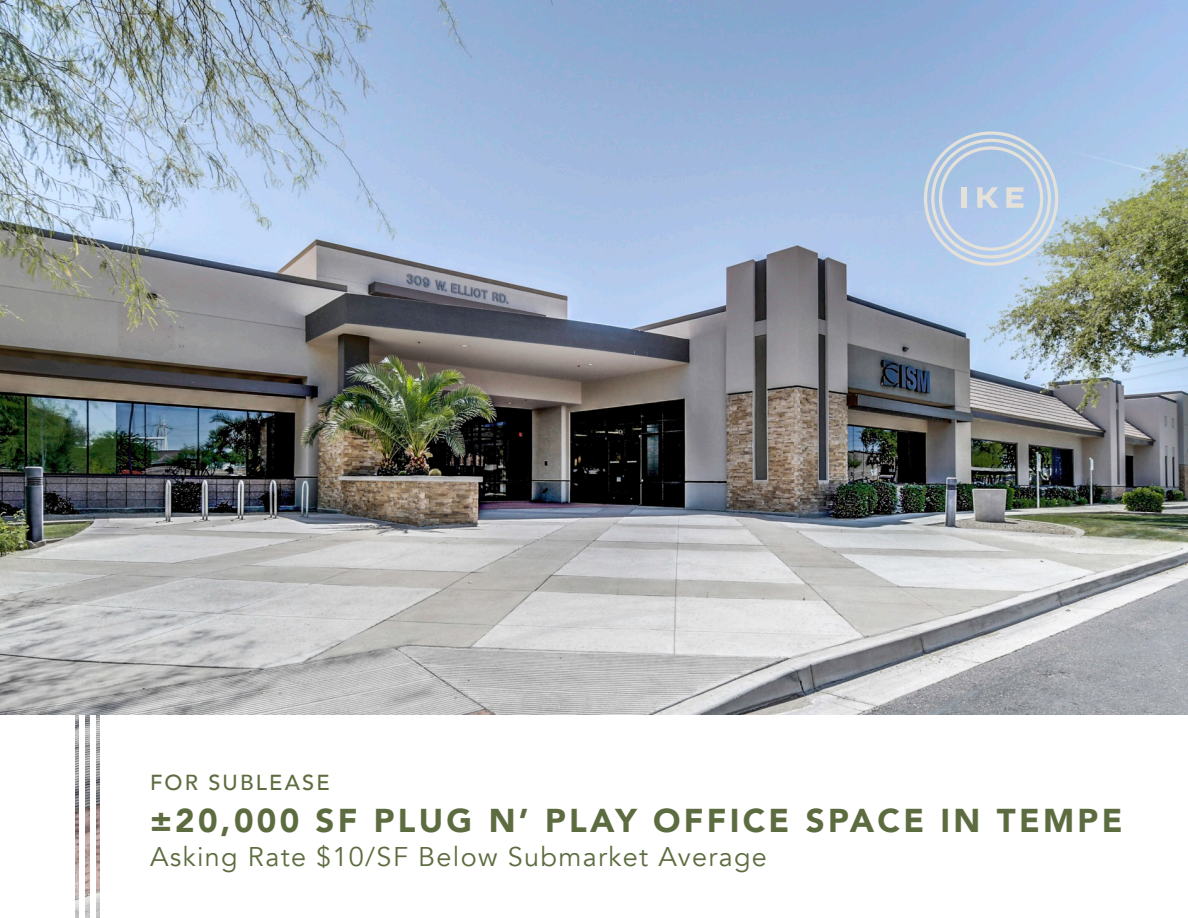
<style>
.page{position:relative;width:1188px;height:918px;background:#fff}
.page>*{position:absolute;margin:0;border:0;box-sizing:border-box;transform-origin:0 0}
.t1{font:900 33px "Avenir";letter-spacing:.1em;color:#5d6c40}
.t2{font:27px "Avenir";letter-spacing:.05em;color:#5d6c40}
.t3{font:500 21.75px "Avenir";letter-spacing:.1em;color:#5d6c40}
</style>
<div class="page">
<img style="left:0;top:0;width:1188px;height:918px">
<div style="left:101px;top:716px;width:1087px;height:202px;background:#fff"></div>
<div style="left:90px;top:716px;width:5px;height:202px;background:#fff"></div>
<div style="left:79px;top:716px;width:6px;height:202px;background:#fff"></div>
<div style="left:0;top:716px;width:74px;height:202px;background:#fff"></div>
<svg style="left:924px;top:131px;width:134px;height:135px;background:#b7cbe3"></svg>
<p class="t3" style="left:150px;top:764px;width:181px">FOR SUBLEASE</p>
<p class="t1" style="left:150px;top:792px;width:974px">±20,000 SF PLUG N’ PLAY OFFICE SPACE IN TEMPE</p>
<p class="t2" style="left:150px;top:840px;width:619px">Asking Rate $10/SF Below Submarket Average</p>
</div>
